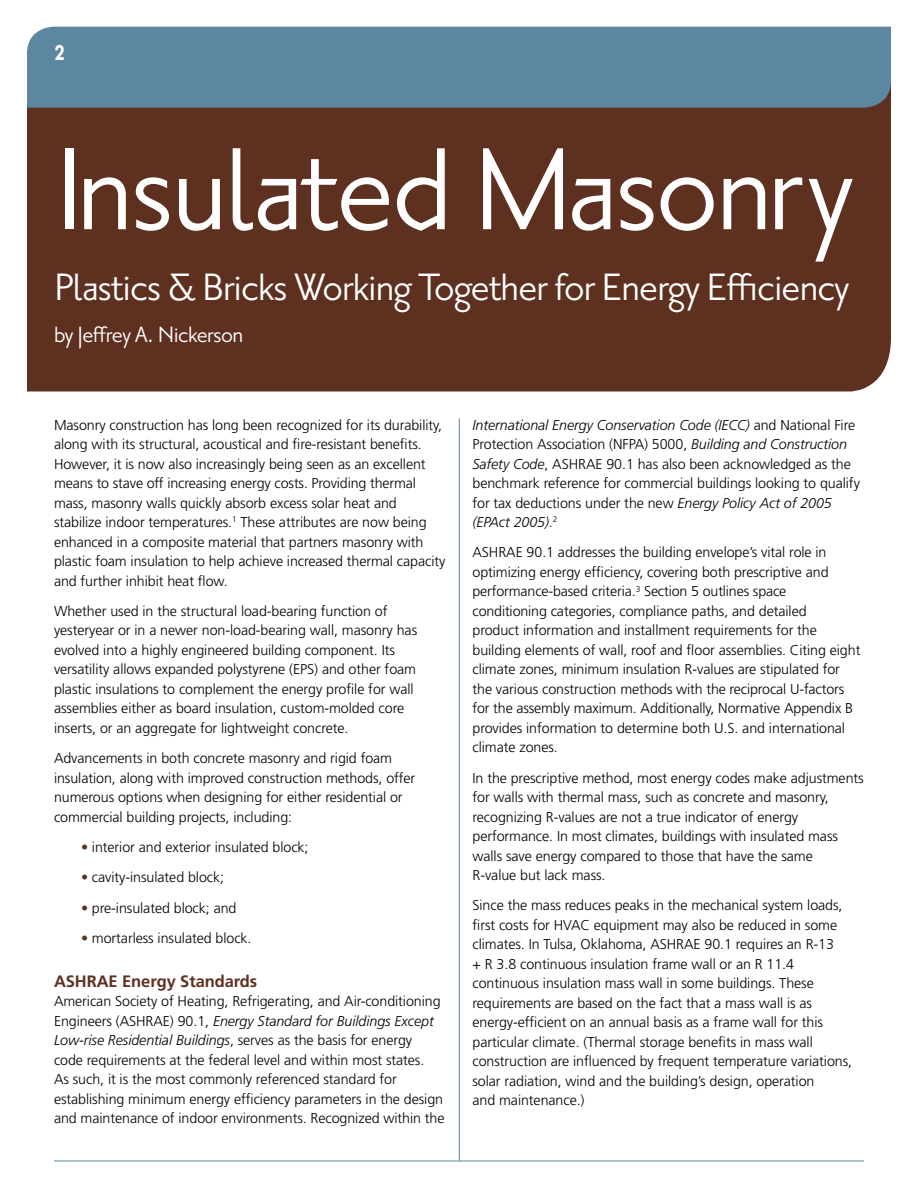
<style>
.page{position:relative;width:918px;height:1188px;background:#fff}
.page>*{position:absolute;margin:0;border:0;box-sizing:border-box;transform-origin:0 0}
.t1{font:142.5px "Priori San";letter-spacing:-.02em;color:#fff}
.t2{font:46.5px "Priori San";letter-spacing:-.02em;color:#fff}
.t3{font:36px "Priori San Bold SC";color:#fff;scale:.8 1}
.t4{font:27px "Priori San";letter-spacing:-.02em;color:#fff}
.t5{font:700 16.5px "Frutiger";letter-spacing:-.005em;color:#5e3020}
.t6{font:300 14.25px/19.5px "Frutiger";letter-spacing:-.005em;color:#000}
.s1{color:#5e3020}
.s2{font-style:italic}
</style>
<div class="page">
<div style="left:27px;top:108px;width:864px;height:283px;background:#5e3020"></div>
<div style="left:27px;top:27px;width:864px;height:81px;background:#5d87a1"></div>
<hr style="left:54px;top:1161px;width:810px;height:1px;background:#5d87a1">
<hr style="left:459px;top:418px;width:1px;height:743px;background:#5d87a1">
<h3 class="t3" style="left:54px;top:31px;width:15px">2</h3>
<h1 class="t1" style="left:54px;top:115px;width:801px">Insulated Masonry</h1>
<h2 class="t2" style="left:54px;top:262px;width:797px">Plastics &amp; Bricks Working Together for Energy Efficiency</h2>
<h3 class="t4" style="left:54px;top:320px;width:191px">by Jeffrey A. Nickerson</h3>
<p class="t6" style="left:54px;top:415px;width:393px">Masonry construction has long been recognized for its durability, along with its structural, acoustical and fire-resistant benefits.<br>However, it is now also increasingly being seen as an excellent means to stave off increasing energy costs. Providing thermal mass, masonry walls quickly absorb excess solar heat and stabilize indoor temperatures.<sup>1</sup> These attributes are now being enhanced in a composite material that partners masonry with plastic foam insulation to help achieve increased thermal capacity and further inhibit heat flow.</p>
<p class="t6" style="left:54px;top:601px;width:365px">Whether used in the structural load-bearing function of yesteryear or in a newer non-load-bearing wall, masonry has evolved into a highly engineered building component. Its versatility allows expanded polystyrene (EPS) and other foam plastic insulations to complement the energy profile for wall assemblies either as board insulation, custom-molded core inserts, or an aggregate for lightweight concrete.</p>
<p class="t6" style="left:54px;top:749px;width:363px">Advancements in both concrete masonry and rigid foam insulation, along with improved construction methods, offer numerous options when designing for either residential or commercial building projects, including:</p>
<p class="t6" style="left:81px;top:837px;width:229px"><span class="s1">•</span> interior and exterior insulated block;</p>
<p class="t6" style="left:81px;top:868px;width:145px"><span class="s1">•</span> cavity-insulated block;</p>
<p class="t6" style="left:81px;top:898px;width:157px"><span class="s1">•</span> pre-insulated block; and</p>
<p class="t6" style="left:81px;top:928px;width:172px"><span class="s1">•</span> mortarless insulated block.</p>
<p class="t5" style="left:54px;top:971px;width:205px">ASHRAE Energy Standards</p>
<p class="t6" style="left:54px;top:992px;width:392px">American Society of Heating, Refrigerating, and Air-conditioning Engineers (ASHRAE) 90.1, <span class="s2">Energy Standard for Buildings Except Low-rise Residential Buildings</span>, serves as the basis for energy code requirements at the federal level and within most states.<br>As such, it is the most commonly referenced standard for establishing minimum energy efficiency parameters in the design and maintenance of indoor environments. Recognized within the</p>
<p class="t6" style="left:472px;top:415px;width:389px"><span class="s2">International Energy Conservation Code (IECC)</span> and National Fire Protection Association (NFPA) 5000, <span class="s2">Building and Construction Safety Code</span>, ASHRAE 90.1 has also been acknowledged as the benchmark reference for commercial buildings looking to qualify for tax deductions under the new <span class="s2">Energy Policy Act of 2005 (EPAct 2005)</span>.<sup>2</sup></p>
<p class="t6" style="left:472px;top:543px;width:389px">ASHRAE 90.1 addresses the building envelope’s vital role in optimizing energy efficiency, covering both prescriptive and performance-based criteria.<sup>3</sup> Section 5 outlines space conditioning categories, compliance paths, and detailed<br>product information and installment requirements for the building elements of wall, roof and floor assemblies. Citing eight climate zones, minimum insulation R-values are stipulated for the various construction methods with the reciprocal U-factors for the assembly maximum. Additionally, Normative Appendix B provides information to determine both U.S. and international climate zones.</p>
<p class="t6" style="left:473px;top:768px;width:393px">In the prescriptive method, most energy codes make adjustments for walls with thermal mass, such as concrete and masonry, recognizing R-values are not a true indicator of energy performance. In most climates, buildings with insulated mass walls save energy compared to those that have the same<br>R-value but lack mass.</p>
<p class="t6" style="left:473px;top:896px;width:381px">Since the mass reduces peaks in the mechanical system loads, first costs for HVAC equipment may also be reduced in some climates. In Tulsa, Oklahoma, ASHRAE 90.1 requires an R-13<br>+ R 3.8 continuous insulation frame wall or an R 11.4 continuous insulation mass wall in some buildings. These requirements are based on the fact that a mass wall is as energy-efficient on an annual basis as a frame wall for this particular climate. (Thermal storage benefits in mass wall construction are influenced by frequent temperature variations, solar radiation, wind and the building’s design, operation<br>and maintenance.)</p>
</div>
